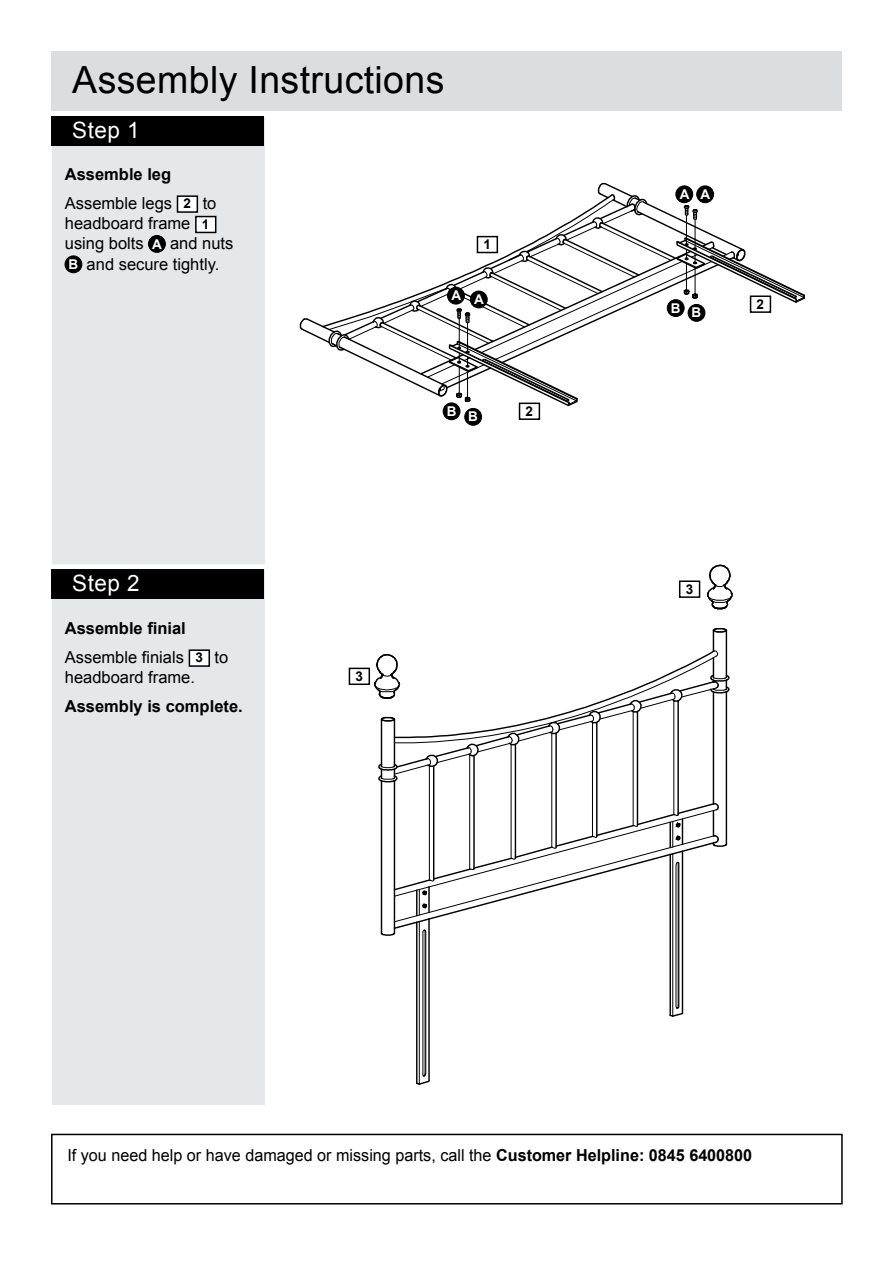
<style>
.page{position:relative;width:893px;height:1263px;background:#fff}
.page>*{position:absolute;margin:0;border:0;box-sizing:border-box;transform-origin:0 0}
.t1{font:37.5px "Arial";letter-spacing:.01em;color:#000}
.t2{font:22.5px "Arial";letter-spacing:.02em;color:#fff}
.t3{font:16.5px/20.4px "Arial";color:#000}
.t4{font:700 16.5px "Arial";color:#000}
.t5{font:700 13.5px "Arial";color:#fff}
.t6{font:700 13.5px "Arial";color:#000}
.s1{font-weight:700}
</style>
<div class="page">
<svg style="left:299px;top:182px;width:506px;height:225px"></svg>
<svg style="left:707px;top:564px;width:26px;height:46px"></svg>
<svg style="left:374px;top:627px;width:356px;height:458px"></svg>
<div style="left:52px;top:118px;width:213px;height:987px;background:#e6e7e8"></div>
<div style="left:51px;top:51px;width:791px;height:60px;background:#dcddde"></div>
<div style="left:51px;top:116px;width:213px;height:30px;background:#000"></div>
<div style="left:177px;top:196px;width:20px;height:16px;background:#fff"></div>
<div style="left:177px;top:195px;width:21px;height:18px;border:2px solid #000"></div>
<div style="left:196px;top:217px;width:20px;height:15px;background:#fff"></div>
<div style="left:195px;top:216px;width:21px;height:17px;border:2px solid #000"></div>
<div style="left:148px;top:235px;width:17px;height:17px;background:#000;border-radius:50%"></div>
<div style="left:148px;top:235px;width:18px;height:18px;border:1px solid #000;border-radius:50%"></div>
<div style="left:65px;top:256px;width:17px;height:17px;background:#000;border-radius:50%"></div>
<div style="left:65px;top:256px;width:17px;height:17px;border:1px solid #000;border-radius:50%"></div>
<div style="left:189px;top:650px;width:20px;height:16px;background:#fff"></div>
<div style="left:189px;top:649px;width:21px;height:18px;border:2px solid #000"></div>
<div style="left:51px;top:569px;width:213px;height:30px;background:#000"></div>
<div style="left:447px;top:287px;width:17px;height:17px;background:#000;border-radius:50%"></div>
<div style="left:447px;top:287px;width:18px;height:17px;border:1px solid #000;border-radius:50%"></div>
<div style="left:470px;top:291px;width:17px;height:17px;background:#000;border-radius:50%"></div>
<div style="left:470px;top:291px;width:17px;height:17px;border:1px solid #000;border-radius:50%"></div>
<div style="left:443px;top:403px;width:17px;height:17px;background:#000;border-radius:50%"></div>
<div style="left:443px;top:403px;width:17px;height:17px;border:1px solid #000;border-radius:50%"></div>
<div style="left:465px;top:408px;width:17px;height:17px;background:#000;border-radius:50%"></div>
<div style="left:465px;top:408px;width:17px;height:17px;border:1px solid #000;border-radius:50%"></div>
<div style="left:667px;top:300px;width:17px;height:16px;background:#000;border-radius:50%"></div>
<div style="left:667px;top:299px;width:17px;height:18px;border:1px solid #000;border-radius:50%"></div>
<div style="left:688px;top:304px;width:17px;height:17px;background:#000;border-radius:50%"></div>
<div style="left:688px;top:304px;width:17px;height:17px;border:1px solid #000;border-radius:50%"></div>
<div style="left:676px;top:186px;width:17px;height:17px;background:#000;border-radius:50%"></div>
<div style="left:676px;top:186px;width:17px;height:17px;border:1px solid #000;border-radius:50%"></div>
<div style="left:697px;top:186px;width:17px;height:17px;background:#000;border-radius:50%"></div>
<div style="left:696px;top:186px;width:18px;height:17px;border:1px solid #000;border-radius:50%"></div>
<div style="left:349px;top:668px;width:21px;height:17px;border:2px solid #000"></div>
<div style="left:679px;top:580px;width:21px;height:18px;border:2px solid #000"></div>
<div style="left:51px;top:1134px;width:792px;height:70px;border:2px solid #000"></div>
<div style="left:519px;top:403px;width:20px;height:16px;background:#fff"></div>
<div style="left:519px;top:403px;width:21px;height:17px;border:2px solid #000"></div>
<div style="left:751px;top:296px;width:19px;height:16px;background:#fff"></div>
<div style="left:750px;top:295px;width:21px;height:18px;border:2px solid #000"></div>
<div style="left:477px;top:237px;width:20px;height:15px;background:#fff"></div>
<div style="left:477px;top:236px;width:21px;height:17px;border:2px solid #000"></div>
<div style="left:44px;top:564px;width:227px;height:5px;background:#fff"></div>
<h1 class="t1" style="left:72px;top:55px;width:374px">Assembly Instructions</h1>
<h2 class="t2" style="left:72px;top:115px;width:69px">Step 1</h2>
<p class="t4" style="left:65px;top:163px;width:108px">Assemble leg</p>
<p class="t3" style="left:203px;top:193px;width:15px">to</p>
<p class="t3" style="left:65px;top:193px;width:109px">Assemble legs</p>
<p class="t6" style="left:184px;top:195px;width:9px">2</p>
<p class="t3" style="left:170px;top:213px;width:65px;text-indent:-105px">headboard frame<br>and nuts</p>
<p class="t6" style="left:202px;top:215px;width:9px">1</p>
<p class="t3" style="left:87px;top:233px;width:134px;text-indent:-22px">using bolts<br>and secure tightly.</p>
<p class="t5" style="left:152px;top:235px;width:11px">A</p>
<p class="t5" style="left:69px;top:255px;width:11px">B</p>
<p class="t5" style="left:451px;top:287px;width:11px">A</p>
<p class="t6" style="left:483px;top:235px;width:9px">1</p>
<p class="t5" style="left:474px;top:290px;width:11px">A</p>
<p class="t5" style="left:447px;top:402px;width:11px">B</p>
<p class="t5" style="left:468px;top:408px;width:11px">B</p>
<p class="t6" style="left:526px;top:402px;width:9px">2</p>
<h2 class="t2" style="left:72px;top:569px;width:69px">Step 2</h2>
<p class="t4" style="left:65px;top:617px;width:123px">Assemble finial</p>
<p class="t3" style="left:65px;top:647px;width:132px">Assemble finials headboard frame.</p>
<p class="t4" style="left:65px;top:695px;width:179px">Assembly is complete.</p>
<p class="t3" style="left:215px;top:647px;width:15px">to</p>
<p class="t6" style="left:195px;top:649px;width:9px">3</p>
<p class="t6" style="left:355px;top:667px;width:9px">3</p>
<p class="t5" style="left:680px;top:185px;width:11px">A</p>
<p class="t5" style="left:700px;top:185px;width:11px">A</p>
<p class="t5" style="left:671px;top:299px;width:11px">B</p>
<p class="t5" style="left:692px;top:304px;width:11px">B</p>
<p class="t6" style="left:757px;top:295px;width:9px">2</p>
<p class="t6" style="left:686px;top:580px;width:9px">3</p>
<p class="t3" style="left:67px;top:1145px;width:686px">If you need help or have damaged or missing parts, call the <span class="s1">Customer Helpline: 0845 6400800</span></p>
</div>
